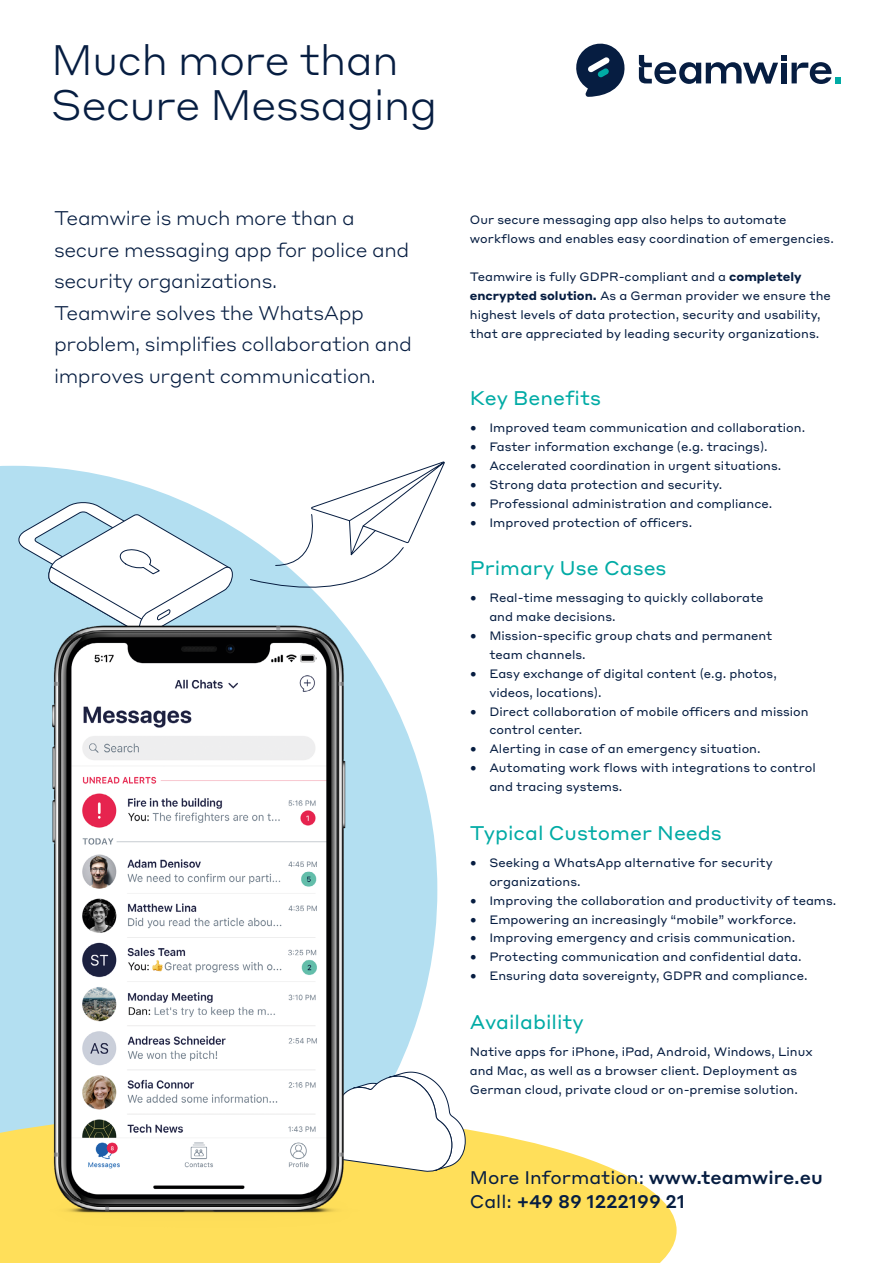
<style>
.page{position:relative;width:893px;height:1263px;background:#fff}
.page>*{position:absolute;margin:0;border:0;box-sizing:border-box;transform-origin:0 0}
.t1{font:300 42px/45px "Styrene A";letter-spacing:-.02em;color:#061d41}
.t2{font:300 19.5px/31.5px "Styrene A";letter-spacing:-.02em;color:#061d41}
.t3{font:19.5px "Styrene A";color:#00aba5}
.t4{font:500 18px/24px "Styrene A";color:#061d41}
.t5{font:12px/18.9px "Styrene A";color:#061d41}
.s1{font-weight:700}
.s2{font-weight:400}
</style>
<div class="page">
<svg style="left:0;top:466px;width:250px;height:77px;fill:#b3dff1"></svg>
<svg style="left:250px;top:461px;width:195px;height:82px"></svg>
<svg style="left:16px;top:500px;width:217px;height:43px"></svg>
<svg style="left:447px;top:1129px;width:230px;height:134px;fill:#ffdf5a"></svg>
<svg style="left:639px;top:55px;width:202px;height:29px"></svg>
<svg style="left:576px;top:43px;width:49px;height:54px"></svg>
<svg style="left:447px;top:1099px;width:19px;height:75px"></svg>
<img style="left:0;top:543px;width:447px;height:720px">
<h1 class="t1" style="left:51px;top:35px;width:388px">Much more than<br>Secure Messaging</h1>
<h2 class="t2" style="left:54px;top:201px;width:360px">Teamwire is much more than a secure messaging app for police and security organizations.<br>Teamwire solves the WhatsApp problem, simplifies collaboration and improves urgent communication.</h2>
<p class="t5" style="left:470px;top:209px;width:366px">Our secure messaging app also helps to automate workflows and enables easy coordination of emergencies.</p>
<p class="t5" style="left:470px;top:266px;width:362px">Teamwire is fully GDPR-compliant and a <span class="s1">completely encrypted solution.</span> As a German provider we ensure the highest levels of data protection, security and usability, that are appreciated by leading security organizations.</p>
<h2 class="t3" style="left:470px;top:381px;width:133px">Key Benefits</h2>
<p class="t5" style="left:470px;top:417px;width:337px">• Improved team communication and collaboration.</p>
<p class="t5" style="left:470px;top:436px;width:299px">• Faster information exchange (e.g. tracings).</p>
<p class="t5" style="left:470px;top:455px;width:313px">• Accelerated coordination in urgent situations.</p>
<p class="t5" style="left:470px;top:474px;width:254px">• Strong data protection and security.</p>
<p class="t5" style="left:470px;top:493px;width:304px">• Professional administration and compliance.</p>
<p class="t5" style="left:470px;top:512px;width:224px">• Improved protection of officers.</p>
<h2 class="t3" style="left:470px;top:551px;width:198px">Primary Use Cases</h2>
<p class="t5" style="left:489px;top:587px;width:276px;text-indent:-20px">• Real-time messaging to quickly collaborate and make decisions.</p>
<p class="t5" style="left:489px;top:625px;width:284px;text-indent:-20px">• Mission-specific group chats and permanent team channels.</p>
<p class="t5" style="left:489px;top:663px;width:289px;text-indent:-20px">• Easy exchange of digital content (e.g. photos, videos, locations).</p>
<p class="t5" style="left:489px;top:701px;width:321px;text-indent:-20px">• Direct collaboration of mobile officers and mission control center.</p>
<p class="t5" style="left:470px;top:739px;width:292px">• Alerting in case of an emergency situation.</p>
<p class="t5" style="left:489px;top:757px;width:328px;text-indent:-20px">• Automating work flows with integrations to control and tracing systems.</p>
<h2 class="t3" style="left:470px;top:816px;width:254px">Typical Customer Needs</h2>
<p class="t5" style="left:489px;top:852px;width:285px;text-indent:-20px">• Seeking a WhatsApp alternative for security organizations.</p>
<p class="t5" style="left:470px;top:890px;width:368px">• Improving the collaboration and productivity of teams.</p>
<p class="t5" style="left:470px;top:909px;width:328px">• Empowering an increasingly “mobile” workforce.</p>
<p class="t5" style="left:470px;top:928px;width:327px">• Improving emergency and crisis communication.</p>
<p class="t5" style="left:470px;top:946px;width:333px">• Protecting communication and confidential data.</p>
<p class="t5" style="left:470px;top:965px;width:339px">• Ensuring data sovereignty, GDPR and compliance.</p>
<h2 class="t3" style="left:470px;top:1005px;width:115px">Availability</h2>
<p class="t5" style="left:470px;top:1041px;width:344px">Native apps for iPhone, iPad, Android, Windows, Linux and Mac, as well as a browser client. Deployment as<br>German cloud, private cloud or on-premise solution.</p>
<h3 class="t4" style="left:470px;top:1163px;width:354px"><span class="s2">More Information:</span> www.teamwire.eu<br><span class="s2">Call:</span> +49 89 1222199 21</h3>
</div>
